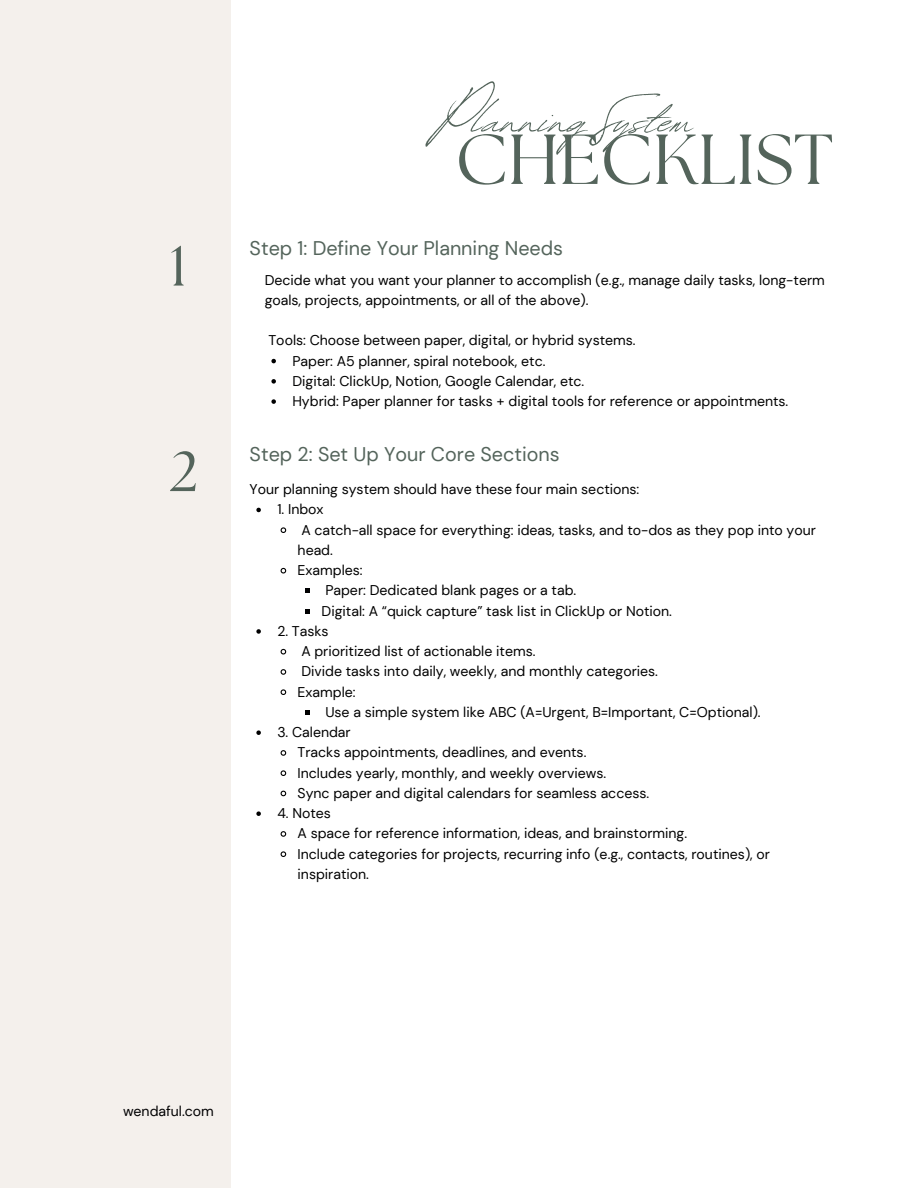
<style>
.page{position:relative;width:918px;height:1188px;background:#fff}
.page>*{position:absolute;margin:0;border:0;box-sizing:border-box;transform-origin:0 0}
.t1{font:70.5px "The Seasons";color:#54645b}
.t2{font:65.7px "Revive 80 Signature";color:#54645b}
.t3{font:56.4px "The Seasons";color:#54645b}
.t4{font:19.8px "DM Sans";color:#54645b}
.t5{font:14.1px/20.2px "DM Sans";color:#000001}
</style>
<div class="page">
<div style="left:0;top:0;width:231px;height:1188px;background:#f4f0ec"></div>
<svg style="left:271px;top:359px;width:5px;height:4px"></svg>
<svg style="left:271px;top:379px;width:5px;height:5px"></svg>
<svg style="left:271px;top:399px;width:5px;height:5px"></svg>
<svg style="left:256px;top:508px;width:5px;height:4px"></svg>
<svg style="left:280px;top:527px;width:7px;height:6px"></svg>
<svg style="left:280px;top:567px;width:7px;height:7px"></svg>
<svg style="left:305px;top:589px;width:4px;height:4px"></svg>
<svg style="left:305px;top:609px;width:4px;height:4px"></svg>
<svg style="left:256px;top:629px;width:5px;height:5px"></svg>
<svg style="left:280px;top:648px;width:7px;height:7px"></svg>
<svg style="left:280px;top:669px;width:7px;height:6px"></svg>
<svg style="left:280px;top:689px;width:7px;height:6px"></svg>
<svg style="left:305px;top:710px;width:4px;height:5px"></svg>
<svg style="left:256px;top:730px;width:5px;height:5px"></svg>
<svg style="left:280px;top:750px;width:7px;height:6px"></svg>
<svg style="left:280px;top:770px;width:7px;height:6px"></svg>
<svg style="left:280px;top:790px;width:7px;height:7px"></svg>
<svg style="left:256px;top:811px;width:5px;height:5px"></svg>
<svg style="left:280px;top:831px;width:7px;height:6px"></svg>
<svg style="left:280px;top:851px;width:7px;height:6px"></svg>
<p class="t3" style="left:170px;top:240px;width:19px">1</p>
<p class="t2" style="left:438px;top:70px;width:256px">Planning System</p>
<p class="t1" style="left:456px;top:128px;width:379px">CHECKLIST</p>
<p class="t4" style="left:250px;top:236px;width:315px">Step 1: Define Your Planning Needs</p>
<p class="t5" style="left:265px;top:270px;width:562px">Decide what you want your planner to accomplish (e.g., manage daily tasks, long-term goals, projects, appointments, or all of the above).</p>
<p class="t5" style="left:268px;top:330px;width:369px">Tools: Choose between paper, digital, or hybrid systems.</p>
<p class="t5" style="left:292px;top:351px;width:255px">Paper: A5 planner, spiral notebook, etc.</p>
<p class="t5" style="left:292px;top:371px;width:293px">Digital: ClickUp, Notion, Google Calendar, etc.</p>
<p class="t5" style="left:292px;top:391px;width:498px">Hybrid: Paper planner for tasks + digital tools for reference or appointments.</p>
<p class="t3" style="left:170px;top:446px;width:30px">2</p>
<p class="t4" style="left:250px;top:441px;width:311px">Step 2: Set Up Your Core Sections</p>
<p class="t5" style="left:250px;top:479px;width:391px">Your planning system should have these four main sections:</p>
<p class="t5" style="left:277px;top:500px;width:48px">1. Inbox</p>
<p class="t5" style="left:298px;top:520px;width:520px">A catch-all space for everything: ideas, tasks, and to-dos as they pop into your head.</p>
<p class="t5" style="left:298px;top:560px;width:67px">Examples:</p>
<p class="t5" style="left:325px;top:581px;width:252px">Paper: Dedicated blank pages or a tab.</p>
<p class="t5" style="left:322px;top:601px;width:352px">Digital: A “quick capture” task list in ClickUp or Notion.</p>
<p class="t5" style="left:277px;top:621px;width:53px">2. Tasks</p>
<p class="t5" style="left:301px;top:641px;width:236px">A prioritized list of actionable items.</p>
<p class="t5" style="left:301px;top:662px;width:358px">Divide tasks into daily, weekly, and monthly categories.</p>
<p class="t5" style="left:298px;top:682px;width:60px">Example:</p>
<p class="t5" style="left:325px;top:702px;width:437px">Use a simple system like ABC (A=Urgent, B=Important, C=Optional).</p>
<p class="t5" style="left:277px;top:722px;width:75px">3. Calendar</p>
<p class="t5" style="left:298px;top:743px;width:290px">Tracks appointments, deadlines, and events.</p>
<p class="t5" style="left:298px;top:763px;width:310px">Includes yearly, monthly, and weekly overviews.</p>
<p class="t5" style="left:298px;top:783px;width:353px">Sync paper and digital calendars for seamless access.</p>
<p class="t5" style="left:277px;top:803px;width:55px">4. Notes</p>
<p class="t5" style="left:298px;top:824px;width:391px">A space for reference information, ideas, and brainstorming.</p>
<p class="t5" style="left:298px;top:844px;width:474px">Include categories for projects, recurring info (e.g., contacts, routines), or inspiration.</p>
<p class="t5" style="left:123px;top:1101px;width:92px">wendaful.com</p>
</div>
